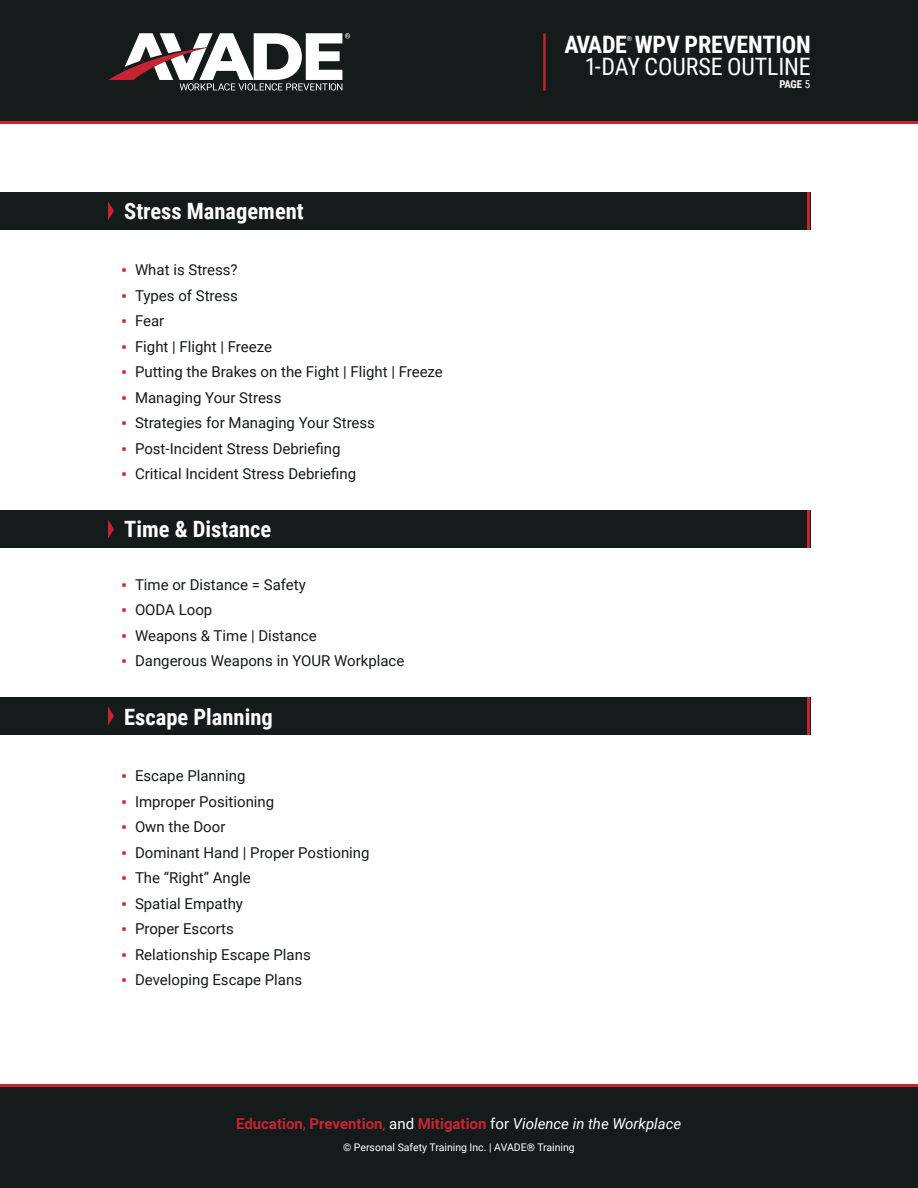
<style>
.page{position:relative;width:918px;height:1188px;background:#fff}
.page>*{position:absolute;margin:0;border:0;box-sizing:border-box;transform-origin:0 0}
.t1{font:700 24px "Roboto Condensed";letter-spacing:-.005em;color:#fff}
.t2{font:24px "Roboto Condensed";letter-spacing:-.005em;color:#fff}
.t3{font:700 22.5px "Roboto Condensed";color:#fff}
.t4{font:15px "Roboto";color:#151a1b}
.t5{font:700 15px "Roboto";color:#c72433}
.t6{font:700 10.8px "Roboto Condensed";color:#fff}
.t7{font:10.5px "Roboto";color:#fff}
.t8{font:700 6.75px "Roboto Condensed";color:#fff}
.s1{font-family:"Arial";color:#c72433}
.s2{font-weight:400}
.s3{font-weight:400;color:#fff}
.s4{font-weight:400;font-style:italic;color:#fff}
</style>
<div class="page">
<div style="left:0;top:10px;width:918px;height:114px;background:#c72433"></div>
<div style="left:0;top:0;width:918px;height:121px;background:#151a1b"></div>
<svg style="left:108px;top:33px;width:242px;height:58px"></svg>
<hr style="left:543px;top:33px;width:3px;height:58px;background:#c72433">
<div style="left:0;top:1084px;width:918px;height:62px;background:#c72433"></div>
<div style="left:0;top:1087px;width:918px;height:101px;background:#151a1b"></div>
<div style="left:0;top:192px;width:810px;height:38px;background:#151a1b"></div>
<svg style="left:108px;top:201px;width:6px;height:19px"></svg>
<hr style="left:808px;top:192px;width:2px;height:38px;background:#c72433">
<div style="left:0;top:510px;width:810px;height:38px;background:#151a1b"></div>
<div style="left:0;top:698px;width:810px;height:37px;background:#151a1b"></div>
<svg style="left:108px;top:706px;width:6px;height:19px"></svg>
<svg style="left:108px;top:520px;width:6px;height:19px"></svg>
<hr style="left:808px;top:698px;width:2px;height:37px;background:#c72433">
<hr style="left:808px;top:510px;width:2px;height:38px;background:#c72433">
<h1 class="t1" style="left:565px;top:27px;width:248px">AVADE WPV PREVENTION</h1>
<p class="t8" style="left:627px;top:34px;width:7px">®</p>
<h1 class="t2" style="left:585px;top:50px;width:228px">1-DAY COURSE OUTLINE</h1>
<p class="t3" style="left:124px;top:196px;width:181px">Stress Management</p>
<p class="t4" style="left:122px;top:259px;width:118px"><span class="s1">▪</span> What is Stress?</p>
<p class="t4" style="left:122px;top:285px;width:118px"><span class="s1">▪</span> Types of Stress</p>
<p class="t4" style="left:122px;top:310px;width:44px"><span class="s1">▪</span> Fear</p>
<p class="t4" style="left:122px;top:336px;width:152px"><span class="s1">▪</span> Fight | Flight | Freeze</p>
<p class="t4" style="left:122px;top:361px;width:323px"><span class="s1">▪</span> Putting the Brakes on the Fight | Flight | Freeze</p>
<p class="t4" style="left:122px;top:387px;width:161px"><span class="s1">▪</span> Managing Your Stress</p>
<p class="t4" style="left:122px;top:412px;width:255px"><span class="s1">▪</span> Strategies for Managing Your Stress</p>
<p class="t4" style="left:122px;top:438px;width:221px"><span class="s1">▪</span> Post-Incident Stress Debriefing</p>
<p class="t4" style="left:122px;top:463px;width:236px"><span class="s1">▪</span> Critical Incident Stress Debriefing</p>
<p class="t3" style="left:124px;top:514px;width:149px">Time &amp; Distance</p>
<p class="t4" style="left:122px;top:574px;width:186px"><span class="s1">▪</span> Time or Distance = Safety</p>
<p class="t4" style="left:122px;top:599px;width:92px"><span class="s1">▪</span> OODA Loop</p>
<p class="t4" style="left:122px;top:625px;width:197px"><span class="s1">▪</span> Weapons &amp; Time | Distance</p>
<p class="t4" style="left:122px;top:650px;width:284px"><span class="s1">▪</span> Dangerous Weapons in YOUR Workplace</p>
<p class="t3" style="left:124px;top:701px;width:150px">Escape Planning</p>
<p class="t4" style="left:122px;top:766px;width:126px"><span class="s1">▪</span> Escape Planning</p>
<p class="t4" style="left:122px;top:791px;width:154px"><span class="s1">▪</span> Improper Positioning</p>
<p class="t4" style="left:122px;top:817px;width:105px"><span class="s1">▪</span> Own the Door</p>
<p class="t4" style="left:122px;top:842px;width:250px"><span class="s1">▪</span> Dominant Hand | Proper Postioning</p>
<p class="t4" style="left:122px;top:868px;width:131px"><span class="s1">▪</span> The “Right” Angle</p>
<p class="t4" style="left:122px;top:893px;width:123px"><span class="s1">▪</span> Spatial Empathy</p>
<p class="t4" style="left:122px;top:919px;width:114px"><span class="s1">▪</span> Proper Escorts</p>
<p class="t4" style="left:122px;top:944px;width:191px"><span class="s1">▪</span> Relationship Escape Plans</p>
<p class="t4" style="left:122px;top:970px;width:182px"><span class="s1">▪</span> Developing Escape Plans</p>
<p class="t5" style="left:236px;top:1113px;width:447px">Education<span class="s2">,</span> Prevention<span class="s2">,</span> <span class="s3">and</span> Mitigation <span class="s3">for</span> <span class="s4">Violence in the Workplace</span></p>
<p class="t7" style="left:343px;top:1139px;width:233px">© Personal Safety Training Inc. | AVADE® Training</p>
<p class="t6" style="left:779px;top:77px;width:32px">PAGE <span class="s2">5</span></p>
</div>
